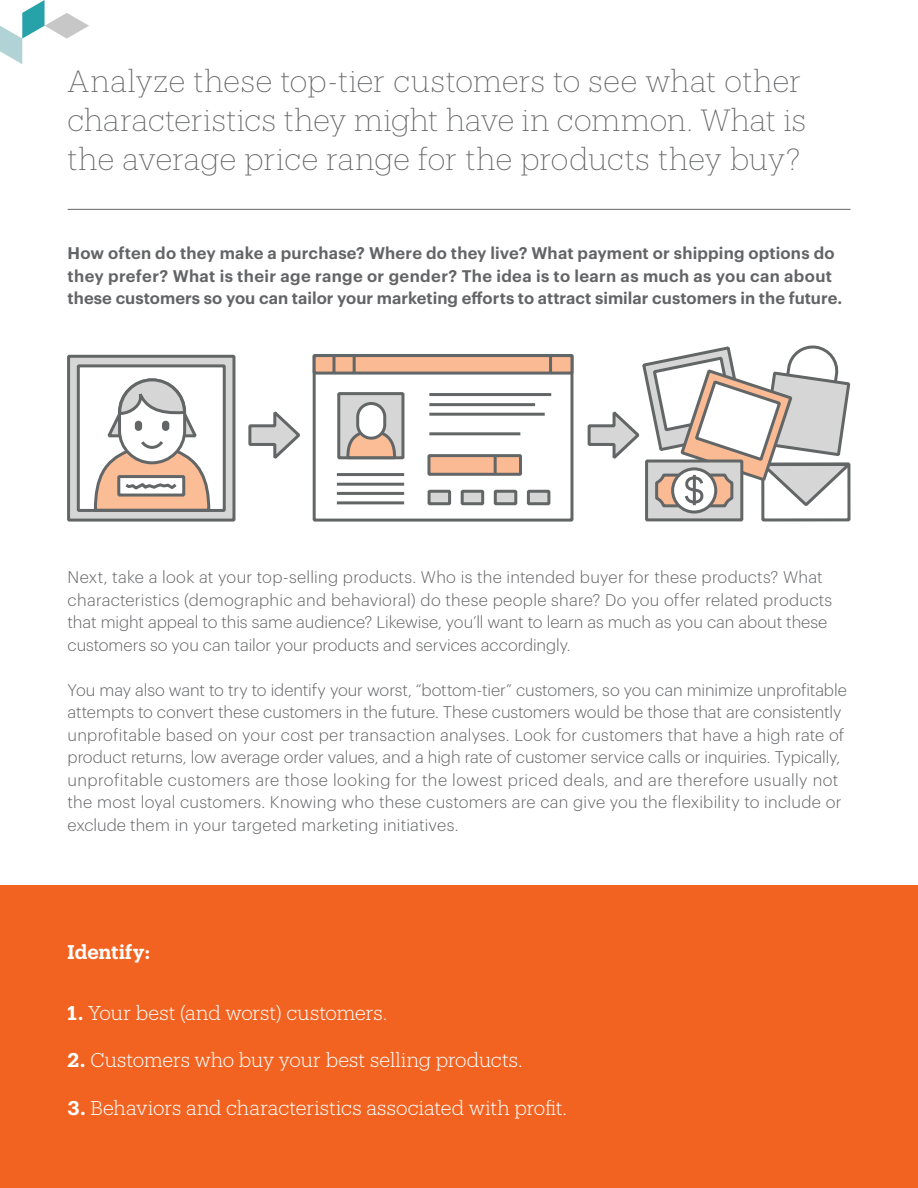
<style>
.page{position:relative;width:918px;height:1188px;background:#fff}
.page>*{position:absolute;margin:0;border:0;box-sizing:border-box;transform-origin:0 0}
.t1{font:200 30px/39px "Produkt";letter-spacing:.01em;color:#636466}
.t2{font:300 19.5px "Produkt";color:#fff}
.t3{font:600 19.5px "Produkt";letter-spacing:.01em;color:#fff}
.t4{font:300 16.5px/22.5px "Graphik";letter-spacing:.005em;color:#636466}
.t5{font:600 16.5px/22.5px "Graphik";letter-spacing:.01em;color:#636466}
.s1{font-weight:600}
</style>
<div class="page">
<hr style="left:68px;top:209px;width:783px;height:1px;background:#636466">
<svg style="left:0;top:0;width:89px;height:64px"></svg>
<div style="left:0;top:886px;width:918px;height:302px;background:#f26321"></div>
<svg style="left:248px;top:411px;width:52px;height:48px"></svg>
<div style="left:313px;top:354px;width:260px;height:168px;background:#fff;border:3px solid #636666"></div>
<div style="left:315px;top:356px;width:257px;height:17px;background:#faba94"></div>
<div style="left:313px;top:354px;width:260px;height:21px;border:3px solid #636666"></div>
<hr style="left:333px;top:356px;width:3px;height:17px;background:#636666">
<hr style="left:353px;top:356px;width:3px;height:17px;background:#636666">
<hr style="left:549px;top:356px;width:3px;height:17px;background:#636666">
<hr style="left:429px;top:393px;width:122px;height:3px;background:#636666">
<hr style="left:429px;top:403px;width:106px;height:3px;background:#636666">
<hr style="left:429px;top:413px;width:116px;height:3px;background:#636666">
<hr style="left:429px;top:432px;width:91px;height:3px;background:#636666">
<hr style="left:337px;top:473px;width:67px;height:3px;background:#636666">
<hr style="left:337px;top:483px;width:67px;height:3px;background:#636666">
<hr style="left:337px;top:492px;width:67px;height:3px;background:#636666">
<hr style="left:337px;top:501px;width:67px;height:3px;background:#636666">
<div style="left:429px;top:456px;width:91px;height:18px;background:#faba94"></div>
<div style="left:427px;top:454px;width:95px;height:22px;border:3px solid #636666"></div>
<hr style="left:494px;top:456px;width:3px;height:18px;background:#636666">
<div style="left:428px;top:490px;width:23px;height:15px;background:#d6d6d6;border:3px solid #636666"></div>
<div style="left:461px;top:490px;width:23px;height:15px;background:#d6d6d6;border:3px solid #636666"></div>
<div style="left:494px;top:490px;width:23px;height:15px;background:#d6d6d6;border:3px solid #636666"></div>
<div style="left:527px;top:490px;width:23px;height:15px;background:#d6d6d6;border:3px solid #636666"></div>
<div style="left:337px;top:392px;width:67px;height:67px;background:#d6d6d6;border:3px solid #636666"></div>
<svg style="left:345px;top:432px;width:53px;height:28px"></svg>
<div style="left:761px;top:462px;width:90px;height:59px;border:3px solid #636666"></div>
<div style="left:645px;top:460px;width:98px;height:61px;background:#d6d6d6;border:3px solid #636666"></div>
<svg style="left:673px;top:469px;width:43px;height:43px"></svg>
<div style="left:671px;top:467px;width:46px;height:47px;border:3px solid #636666;border-radius:50%"></div>
<svg style="left:587px;top:345px;width:264px;height:164px"></svg>
<hr style="left:693px;top:475px;width:3px;height:30px;background:#636666">
<div style="left:358px;top:403px;width:27px;height:35px;background:#fff;border-radius:13px"></div>
<div style="left:356px;top:402px;width:30px;height:38px;border:3px solid #636666;border-radius:13px"></div>
<div style="left:67px;top:355px;width:168px;height:167px;background:#d6d6d6;border:3px solid #636666"></div>
<div style="left:77px;top:364px;width:149px;height:148px;background:#fff;border:3px solid #636666"></div>
<svg style="left:92px;top:364px;width:120px;height:148px"></svg>
<h1 class="t1" style="left:68px;top:60px;width:740px">Analyze these top-tier customers to see what other characteristics they might have in common. What is the average price range for the products they buy?</h1>
<p class="t5" style="left:68px;top:241px;width:776px">How often do they make a purchase? Where do they live? What payment or shipping options do they prefer? What is their age range or gender? The idea is to learn as much as you can about these customers so you can tailor your marketing efforts to attract similar customers in the future.</p>
<p class="t4" style="left:68px;top:565px;width:766px">Next, take a look at your top-selling products. Who is the intended buyer for these products? What characteristics (demographic and behavioral) do these people share? Do you offer related products that might appeal to this same audience? Likewise, you’ll want to learn as much as you can about these customers so you can tailor your products and services accordingly.</p>
<p class="t4" style="left:68px;top:677px;width:781px">You may also want to try to identify your worst, “bottom-tier” customers, so you can minimize unprofitable attempts to convert these customers in the future. These customers would be those that are consistently unprofitable based on your cost per transaction analyses. Look for customers that have a high rate of product returns, low average order values, and a high rate of customer service calls or inquiries. Typically, unprofitable customers are those looking for the lowest priced deals, and are therefore usually not the most loyal customers. Knowing who these customers are can give you the flexibility to include or exclude them in your targeted marketing initiatives.</p>
<p class="t3" style="left:68px;top:939px;width:84px">Identify:</p>
<p class="t2" style="left:68px;top:1000px;width:321px"><span class="s1">1.</span> Your best (and worst) customers.</p>
<p class="t2" style="left:68px;top:1047px;width:457px"><span class="s1">2.</span> Customers who buy your best selling products.</p>
<p class="t2" style="left:68px;top:1094px;width:501px"><span class="s1">3.</span> Behaviors and characteristics associated with profit.</p>
</div>
